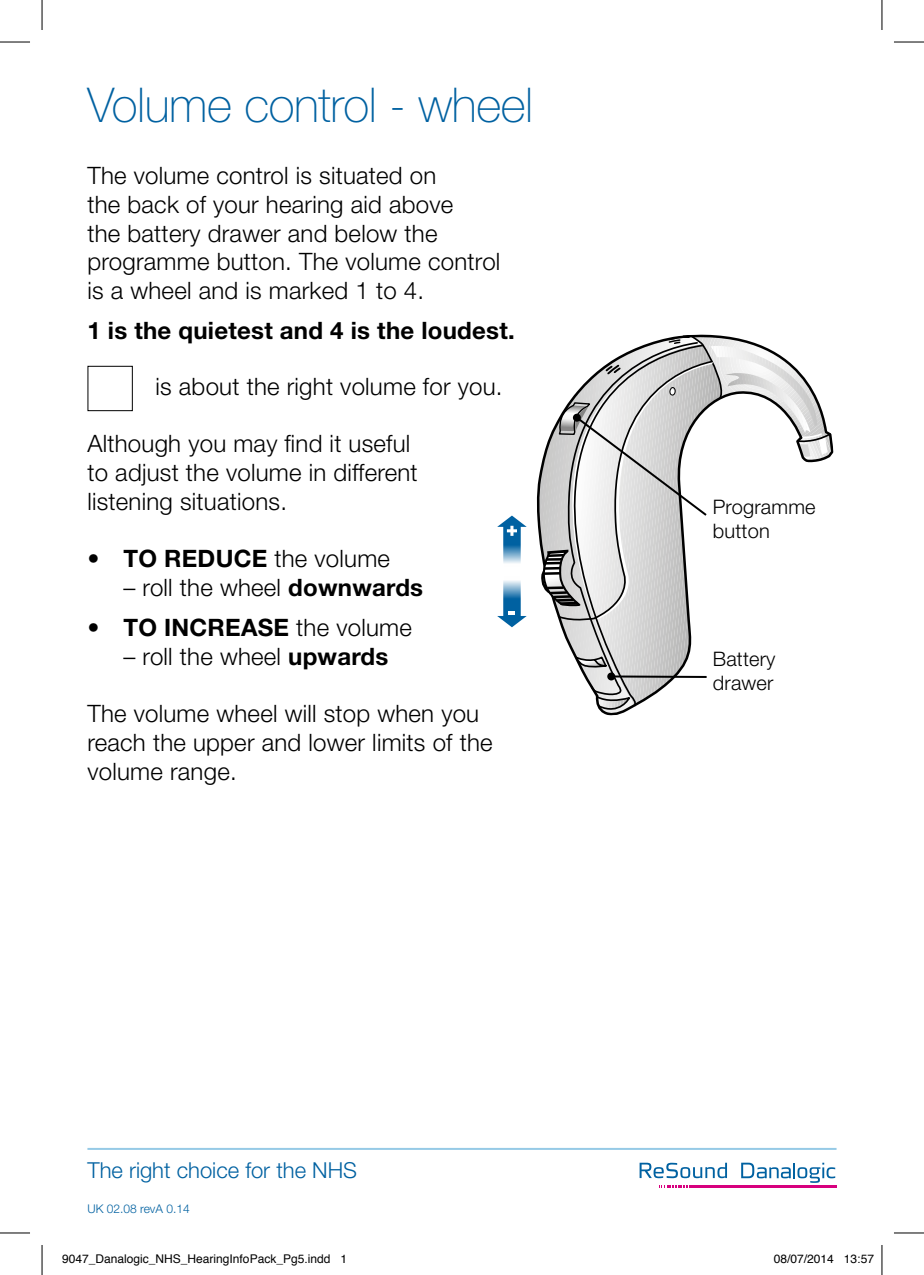
<style>
.page{position:relative;width:924px;height:1275px;background:#fff}
.page>*{position:absolute;margin:0;border:0;box-sizing:border-box;transform-origin:0 0}
.t1{font:100 48px "Helvetica Neue LT Pro";letter-spacing:-.01em;color:#0061a1}
.t2{font:300 24px/28.8px "Helvetica Neue LT Pro";letter-spacing:.01em;color:#000}
.t3{font:700 24px "Helvetica Neue";letter-spacing:.01em;color:#000}
.t4{font:300 22px "Helvetica Neue LT Pro";color:#0061a1}
.t5{font:300 20px/24px "Helvetica Neue LT Pro";letter-spacing:.01em;color:#000}
.t6{font:12px "Helvetica";color:#000}
.t7{font:300 12px "Helvetica Neue LT Pro";color:#0061a1}
.s1{font-family:"Helvetica Neue";font-weight:700}
</style>
<div class="page">
<svg style="left:639px;top:1162px;width:87px;height:16px"></svg>
<svg style="left:741px;top:1162px;width:93px;height:20px"></svg>
<svg style="left:659px;top:1185px;width:28px;height:2px"></svg>
<hr style="left:688px;top:1185px;width:148px;height:2px;background:#d7007e">
<hr style="left:87px;top:1148px;width:749px;height:2px;background:#96cae6">
<div style="left:87px;top:366px;width:46px;height:45px;border:1px solid #000"></div>
<svg style="left:497px;top:335px;width:337px;height:381px"></svg>
<hr style="left:0;top:42px;width:30px;height:1px;background:#000">
<hr style="left:893px;top:42px;width:30px;height:1px;background:#000">
<hr style="left:0;top:1232px;width:30px;height:1px;background:#000">
<hr style="left:893px;top:1232px;width:30px;height:1px;background:#000">
<hr style="left:42px;top:0;width:1px;height:30px;background:#000">
<hr style="left:42px;top:1245px;width:1px;height:30px;background:#000">
<hr style="left:881px;top:0;width:1px;height:30px;background:#000">
<hr style="left:881px;top:1245px;width:1px;height:30px;background:#000">
<h1 class="t1" style="left:87px;top:76px;width:447px">Volume control - wheel</h1>
<p class="t2" style="left:87px;top:160px;width:414px">The volume control is situated on<br>the back of your hearing aid above<br>the battery drawer and below the programme button. The volume control is a wheel and is marked 1 to 4.</p>
<p class="t3" style="left:87px;top:316px;width:428px">1 is the quietest and 4 is the loudest.</p>
<p class="t2" style="left:155px;top:372px;width:348px">is about the right volume for you.</p>
<p class="t2" style="left:87px;top:429px;width:331px">Although you may find it useful to adjust the volume in different listening situations.</p>
<p class="t2" style="left:87px;top:543px;width:304px">• <span class="s1">TO REDUCE</span> the volume</p>
<p class="t2" style="left:123px;top:572px;width:301px">– roll the wheel <span class="s1">downwards</span></p>
<p class="t2" style="left:87px;top:612px;width:326px">• <span class="s1">TO INCREASE</span> the volume</p>
<p class="t2" style="left:123px;top:641px;width:266px">– roll the wheel <span class="s1">upwards</span></p>
<p class="t2" style="left:87px;top:698px;width:406px">The volume wheel will stop when you reach the upper and lower limits of the volume range.</p>
<p class="t4" style="left:87px;top:1157px;width:271px">The right choice for the NHS</p>
<p class="t7" style="left:87px;top:1201px;width:104px">UK 02.08 revA 0.14</p>
<p class="t5" style="left:712px;top:494px;width:104px">Programme button</p>
<p class="t5" style="left:712px;top:646px;width:64px">Battery drawer</p>
<p class="t6" style="left:62px;top:1249px;width:286px">9047_Danalogic_NHS_HearingInfoPack_Pg5.indd 1</p>
<p class="t6" style="left:773px;top:1249px;width:102px">08/07/2014 13:57</p>
</div>
